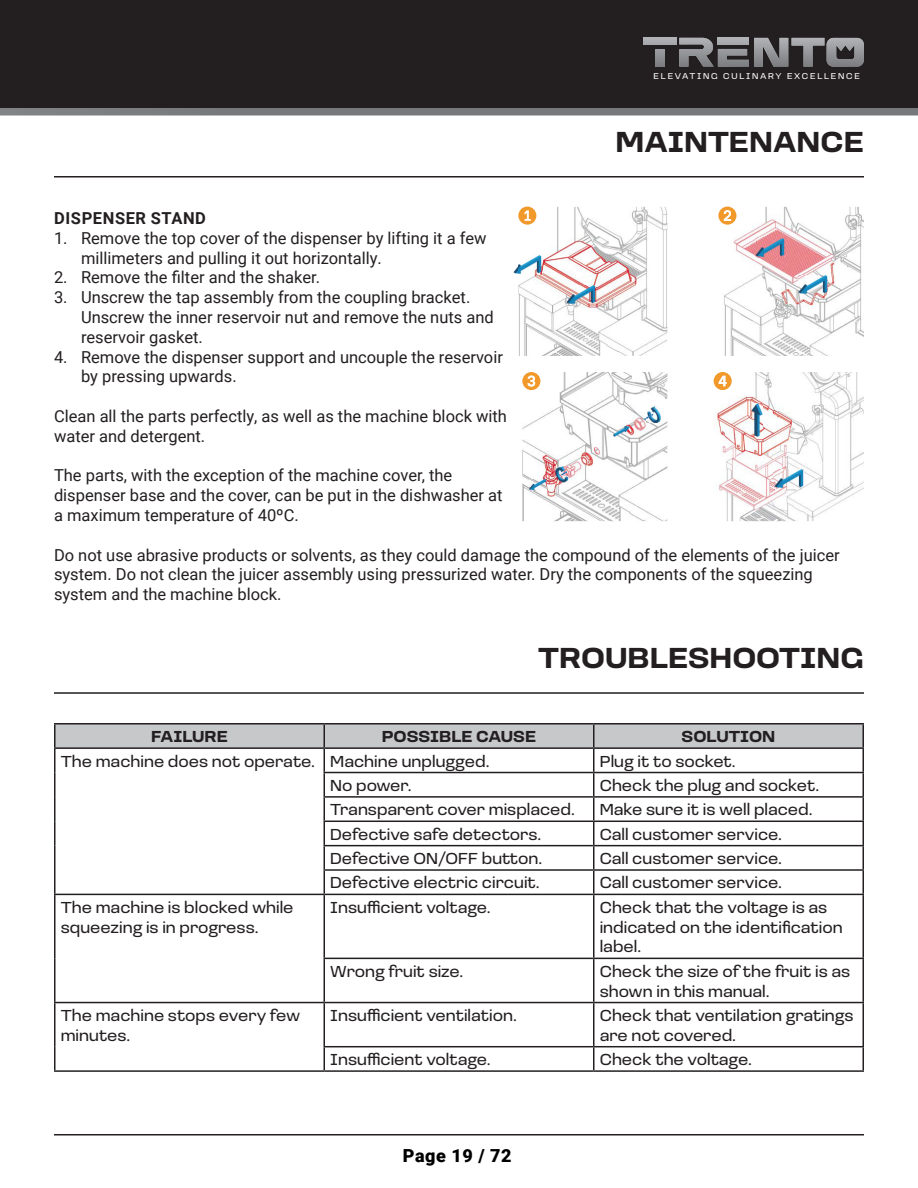
<style>
.page{position:relative;width:918px;height:1188px;background:#fff}
.page>*{position:absolute;margin:0;border:0;box-sizing:border-box;transform-origin:0 0}
.t1{font:700 30px "Loos Wide";color:#231f20}
.t2{font:900 18px "Roboto";letter-spacing:.03em;color:#000}
.t3{font:16.5px/19.8px "Roboto";color:#231f20}
.t4{font:16.5px/19.8px "Loos Wide";color:#231f20}
.t5{font:700 16.5px "Loos Wide";color:#231f20}
.t6{font:700 16.5px "Roboto";letter-spacing:.035em;color:#231f20}
.t7{font:8.7px "Loos Wide";letter-spacing:.2em;color:#fff}
</style>
<div class="page">
<div style="left:0;top:0;width:918px;height:108px;background:#231f20"></div>
<div style="left:643px;top:38px;width:33px;height:6px;background:#acadb1"></div>
<svg style="left:655px;top:49px;width:9px;height:18px"></svg>
<svg style="left:679px;top:38px;width:185px;height:29px"></svg>
<div style="left:0;top:108px;width:918px;height:8px;background:#77787b"></div>
<hr style="left:54px;top:1134px;width:810px;height:2px;background:#231f20">
<hr style="left:54px;top:692px;width:810px;height:2px;background:#231f20">
<hr style="left:54px;top:723px;width:270px;height:2px;background:#231f20">
<hr style="left:54px;top:725px;width:2px;height:22px;background:#231f20">
<hr style="left:324px;top:723px;width:270px;height:2px;background:#231f20">
<hr style="left:594px;top:723px;width:270px;height:2px;background:#231f20">
<hr style="left:862px;top:725px;width:2px;height:22px;background:#231f20">
<hr style="left:54px;top:747px;width:270px;height:2px;background:#231f20">
<hr style="left:54px;top:749px;width:2px;height:24px;background:#231f20">
<hr style="left:594px;top:747px;width:270px;height:2px;background:#231f20">
<hr style="left:862px;top:749px;width:2px;height:23px;background:#231f20">
<hr style="left:54px;top:773px;width:2px;height:24px;background:#231f20">
<hr style="left:594px;top:772px;width:270px;height:1px;background:#231f20">
<hr style="left:862px;top:773px;width:2px;height:23px;background:#231f20">
<hr style="left:54px;top:797px;width:2px;height:24px;background:#231f20">
<hr style="left:594px;top:796px;width:270px;height:2px;background:#231f20">
<hr style="left:862px;top:798px;width:2px;height:23px;background:#231f20">
<hr style="left:54px;top:821px;width:2px;height:25px;background:#231f20">
<hr style="left:594px;top:821px;width:270px;height:1px;background:#231f20">
<hr style="left:862px;top:822px;width:2px;height:23px;background:#231f20">
<hr style="left:54px;top:846px;width:2px;height:24px;background:#231f20">
<hr style="left:594px;top:845px;width:270px;height:1px;background:#231f20">
<hr style="left:862px;top:846px;width:2px;height:23px;background:#231f20">
<hr style="left:54px;top:870px;width:2px;height:24px;background:#231f20">
<hr style="left:594px;top:869px;width:270px;height:2px;background:#231f20">
<svg style="left:55px;top:724px;width:808px;height:170px"></svg>
<hr style="left:862px;top:871px;width:2px;height:23px;background:#231f20">
<hr style="left:54px;top:894px;width:270px;height:1px;background:#231f20">
<hr style="left:54px;top:895px;width:2px;height:63px;background:#231f20">
<hr style="left:324px;top:894px;width:270px;height:1px;background:#231f20">
<hr style="left:324px;top:895px;width:1px;height:63px;background:#231f20">
<hr style="left:594px;top:894px;width:270px;height:1px;background:#231f20">
<hr style="left:593px;top:895px;width:1px;height:63px;background:#231f20">
<hr style="left:862px;top:895px;width:2px;height:63px;background:#231f20">
<hr style="left:54px;top:958px;width:2px;height:44px;background:#231f20">
<hr style="left:324px;top:958px;width:270px;height:1px;background:#231f20">
<hr style="left:324px;top:959px;width:1px;height:43px;background:#231f20">
<hr style="left:594px;top:958px;width:270px;height:1px;background:#231f20">
<hr style="left:593px;top:959px;width:1px;height:43px;background:#231f20">
<hr style="left:862px;top:959px;width:2px;height:43px;background:#231f20">
<hr style="left:54px;top:1002px;width:270px;height:1px;background:#231f20">
<hr style="left:54px;top:1003px;width:2px;height:44px;background:#231f20">
<hr style="left:324px;top:1002px;width:270px;height:1px;background:#231f20">
<hr style="left:324px;top:1003px;width:1px;height:43px;background:#231f20">
<hr style="left:594px;top:1002px;width:270px;height:1px;background:#231f20">
<hr style="left:593px;top:1003px;width:1px;height:43px;background:#231f20">
<hr style="left:862px;top:1003px;width:2px;height:43px;background:#231f20">
<hr style="left:54px;top:1047px;width:2px;height:23px;background:#231f20">
<hr style="left:324px;top:1046px;width:270px;height:1px;background:#231f20">
<svg style="left:324px;top:1047px;width:1px;height:23px"></svg>
<hr style="left:594px;top:1046px;width:270px;height:1px;background:#231f20">
<svg style="left:593px;top:1047px;width:1px;height:23px"></svg>
<hr style="left:862px;top:1047px;width:2px;height:23px;background:#231f20">
<hr style="left:54px;top:1070px;width:270px;height:2px;background:#231f20">
<hr style="left:324px;top:1070px;width:270px;height:2px;background:#231f20">
<hr style="left:594px;top:1070px;width:270px;height:2px;background:#231f20">
<hr style="left:54px;top:176px;width:810px;height:2px;background:#231f20">
<img style="left:518px;top:207px;width:149px;height:149px">
<img style="left:513px;top:255px;width:29px;height:20px">
<img style="left:566px;top:285px;width:30px;height:20px">
<svg style="left:518px;top:207px;width:18px;height:18px"></svg>
<img style="left:724px;top:207px;width:140px;height:149px">
<svg style="left:718px;top:207px;width:18px;height:18px"></svg>
<img style="left:755px;top:238px;width:30px;height:20px">
<img style="left:798px;top:275px;width:30px;height:20px">
<img style="left:522px;top:372px;width:145px;height:149px">
<img style="left:647px;top:406px;width:14px;height:17px">
<svg style="left:644px;top:414px;width:9px;height:6px"></svg>
<img style="left:555px;top:466px;width:14px;height:17px">
<svg style="left:561px;top:471px;width:6px;height:5px"></svg>
<svg style="left:522px;top:372px;width:18px;height:18px"></svg>
<img style="left:613px;top:426px;width:17px;height:11px">
<img style="left:529px;top:479px;width:17px;height:12px">
<img style="left:714px;top:372px;width:150px;height:149px">
<svg style="left:714px;top:372px;width:18px;height:18px"></svg>
<img style="left:751px;top:403px;width:12px;height:34px">
<img style="left:774px;top:469px;width:30px;height:20px">
<p class="t7" style="left:654px;top:70px;width:208px">ELEVATING CULINARY EXCELLENCE</p>
<p class="t1" style="left:616px;top:120px;width:250px">MAINTENANCE</p>
<p class="t6" style="left:54px;top:207px;width:153px">DISPENSER STAND</p>
<p class="t3" style="left:81px;top:227px;width:407px;text-indent:-27px">1. Remove the top cover of the dispenser by lifting it a few millimeters and pulling it out horizontally.</p>
<p class="t3" style="left:54px;top:267px;width:268px">2. Remove the filter and the shaker.</p>
<p class="t3" style="left:81px;top:287px;width:414px;text-indent:-27px">3. Unscrew the tap assembly from the coupling bracket.<br>Unscrew the inner reservoir nut and remove the nuts and reservoir gasket.</p>
<p class="t3" style="left:81px;top:346px;width:423px;text-indent:-27px">4. Remove the dispenser support and uncouple the reservoir by pressing upwards.</p>
<p class="t3" style="left:54px;top:406px;width:455px">Clean all the parts perfectly, as well as the machine block with water and detergent.</p>
<p class="t3" style="left:54px;top:465px;width:450px">The parts, with the exception of the machine cover, the dispenser base and the cover, can be put in the dishwasher at a maximum temperature of 40ºC.</p>
<p class="t3" style="left:54px;top:544px;width:787px">Do not use abrasive products or solvents, as they could damage the compound of the elements of the juicer system. Do not clean the juicer assembly using pressurized water. Dry the components of the squeezing system and the machine block.</p>
<p class="t1" style="left:538px;top:636px;width:327px">TROUBLESHOOTING</p>
<p class="t5" style="left:151px;top:725px;width:78px">FAILURE</p>
<p class="t5" style="left:382px;top:725px;width:156px">POSSIBLE CAUSE</p>
<p class="t5" style="left:682px;top:725px;width:95px">SOLUTION</p>
<p class="t4" style="left:61px;top:750px;width:256px">The machine does not operate.</p>
<p class="t4" style="left:330px;top:750px;width:161px">Machine unplugged.</p>
<p class="t4" style="left:600px;top:750px;width:137px">Plug it to socket.</p>
<p class="t4" style="left:330px;top:775px;width:83px">No power.</p>
<p class="t4" style="left:600px;top:775px;width:221px">Check the plug and socket.</p>
<p class="t4" style="left:330px;top:799px;width:246px">Transparent cover misplaced.</p>
<p class="t4" style="left:600px;top:799px;width:214px">Make sure it is well placed.</p>
<p class="t4" style="left:330px;top:823px;width:213px">Defective safe detectors.</p>
<p class="t4" style="left:600px;top:823px;width:184px">Call customer service.</p>
<p class="t4" style="left:330px;top:848px;width:214px">Defective ON/OFF button.</p>
<p class="t4" style="left:600px;top:848px;width:184px">Call customer service.</p>
<p class="t4" style="left:330px;top:872px;width:211px">Defective electric circuit.</p>
<p class="t4" style="left:600px;top:872px;width:184px">Call customer service.</p>
<p class="t4" style="left:61px;top:896px;width:234px">The machine is blocked while squeezing is in progress.</p>
<p class="t4" style="left:330px;top:896px;width:162px">Insufficient voltage.</p>
<p class="t4" style="left:600px;top:896px;width:245px">Check that the voltage is as indicated on the identification label.</p>
<p class="t4" style="left:330px;top:960px;width:135px">Wrong fruit size.</p>
<p class="t4" style="left:600px;top:960px;width:252px">Check the size of the fruit is as shown in this manual.</p>
<p class="t4" style="left:61px;top:1005px;width:241px">The machine stops every few minutes.</p>
<p class="t4" style="left:330px;top:1005px;width:188px">Insufficient ventilation.</p>
<p class="t4" style="left:600px;top:1005px;width:255px">Check that ventilation gratings are not covered.</p>
<p class="t4" style="left:330px;top:1049px;width:162px">Insufficient voltage.</p>
<p class="t4" style="left:600px;top:1049px;width:154px">Check the voltage.</p>
<p class="t2" style="left:403px;top:1143px;width:110px">Page 19 / 72</p>
</div>
